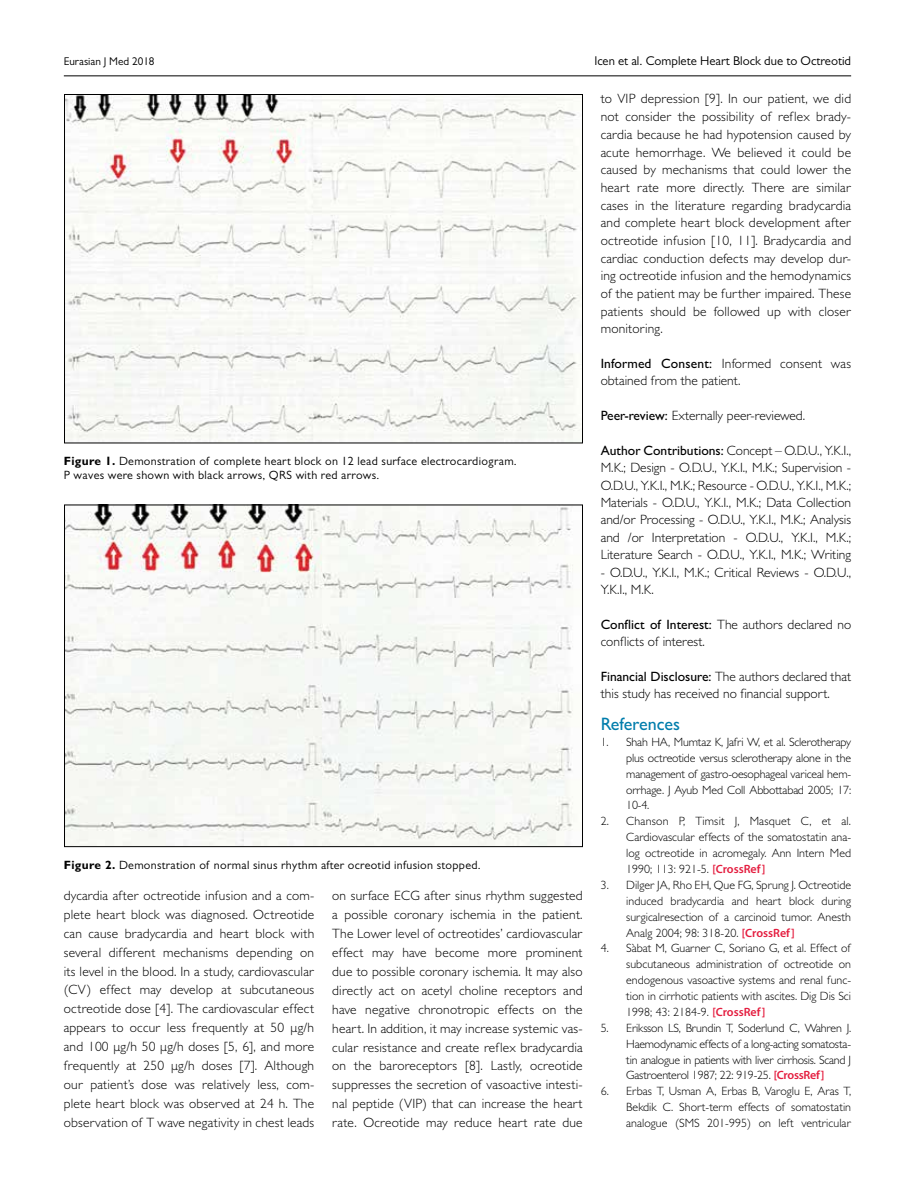
<style>
.page{position:relative;width:915px;height:1191px;background:#fff}
.page>*{position:absolute;margin:0;border:0;box-sizing:border-box;transform-origin:0 0}
.t1{font:500 18px "Gill Sans MT Pro";color:#007dac}
.t2{font:300 13.5px/18.9px "Gill Sans MT Pro";color:#000;text-align:justify}
.t3{font:12.75px "Gill Sans MT Pro";color:#000}
.t4{font:300 12px/15.9px "Gill Sans MT Pro";color:#000;text-align:justify}
.t5{font:12px/13.5px "Gill Sans MT Pro";letter-spacing:.025em;color:#000}
.t6{font:11.25px "Gill Sans MT Pro";color:#000}
.s1{font-weight:700}
.s2{font-weight:500}
.s3{font-family:"Myriad Pro";font-weight:600;color:#e41d3f}
</style>
<div class="page">
<img style="left:66px;top:96px;width:514px;height:345px">
<img style="left:66px;top:507px;width:508px;height:338px">
<hr style="left:64px;top:76px;width:786px;height:1px;background:#000">
<p class="t6" style="left:64px;top:54px;width:92px">Eurasian J Med 2018</p>
<p class="t3" style="left:594px;top:53px;width:258px">Icen et al. Complete Heart Block due to Octreotid</p>
<p class="t5" style="left:64px;top:454px;width:454px"><span class="s1">Figure 1.</span> Demonstration of complete heart block on 12 lead surface electrocardiogram.<br>P waves were shown with black arrows, QRS with red arrows.</p>
<p class="t5" style="left:64px;top:858px;width:418px"><span class="s1">Figure 2.</span> Demonstration of normal sinus rhythm after ocreotid infusion stopped.</p>
<p class="t2" style="left:64px;top:885px;width:252px">dycardia after octreotide infusion and a com&shy;plete heart block was diagnosed. Octreotide can cause bradycardia and heart block with several different mechanisms depending on its level in the blood. In a study, cardiovascular (CV) effect may develop at subcutaneous octreotide dose [4]. The cardiovascular effect appears to occur less frequently at 50 μg/h and 100 μg/h 50 μg/h doses [5, 6], and more frequently at 250 μg/h doses [7]. Although our patient’s dose was relatively less, com&shy;plete heart block was observed at 24 h. The observation of T wave negativity in chest leads</p>
<p class="t2" style="left:332px;top:886px;width:252px">on surface ECG after sinus rhythm suggested a possible coronary ischemia in the patient.<br>The Lower level of octreotides’ cardiovascular effect may have become more prominent due to possible coronary ischemia. It may also directly act on acetyl choline receptors and have negative chronotropic effects on the heart. In addition, it may increase systemic vas&shy;cular resistance and create reflex bradycardia on the baroreceptors [8]. Lastly, ocreotide suppresses the secretion of vasoactive intesti&shy;nal peptide (VIP) that can increase the heart rate. Ocreotide may reduce heart rate due</p>
<p class="t2" style="left:600px;top:90px;width:252px;line-height:17.7px">to VIP depression [9]. In our patient, we did not consider the possibility of reflex brady&shy;cardia because he had hypotension caused by acute hemorrhage. We believed it could be caused by mechanisms that could lower the heart rate more directly. There are similar cases in the literature regarding bradycardia and complete heart block development after octreotide infusion [10, 11]. Bradycardia and cardiac conduction defects may develop dur&shy;ing octreotide infusion and the hemodynamics of the patient may be further impaired. These patients should be followed up with closer monitoring.</p>
<p class="t2" style="left:600px;top:354px;width:252px;line-height:17.4px"><span class="s2">Informed Consent:</span> Informed consent was obtained from the patient.</p>
<p class="t2" style="left:600px;top:406px;width:206px"><span class="s2">Peer-review:</span> Externally peer-reviewed.</p>
<p class="t2" style="left:600px;top:441px;width:252px;line-height:17.4px"><span class="s2">Author Contributions:</span> Concept – O.D.U., Y.K.I., M.K.; Design - O.D.U., Y.K.I., M.K.; Supervision - O.D.U., Y.K.I., M.K.; Resource - O.D.U., Y.K.I., M.K.; Materials - O.D.U., Y.K.I., M.K.; Data Collection and/or Processing - O.D.U., Y.K.I., M.K.; Analysis and /or Interpretation - O.D.U., Y.K.I., M.K.; Literature Search - O.D.U., Y.K.I., M.K.; Writing</p>
<p class="t2" style="left:600px;top:563px;width:252px;line-height:17.4px">- O.D.U., Y.K.I., M.K.; Critical Reviews - O.D.U.,<br>Y.K.I., M.K.</p>
<p class="t2" style="left:600px;top:615px;width:252px;line-height:17.4px"><span class="s2">Conflict of Interest:</span> The authors declared no conflicts of interest.</p>
<p class="t2" style="left:600px;top:667px;width:252px;line-height:17.4px"><span class="s2">Financial Disclosure:</span> The authors declared that this study has received no financial support.</p>
<h1 class="t1" style="left:600px;top:713px;width:81px">References</h1>
<p class="t4" style="left:626px;top:733px;width:226px;text-indent:-26px">1. Shah HA, Mumtaz K, Jafri W, et al. Sclerotherapy plus octreotide versus sclerotherapy alone in the management of gastro-oesophageal variceal hem&shy;orrhage. J Ayub Med Coll Abbottabad 2005; 17:<br>10-4.</p>
<p class="t4" style="left:626px;top:813px;width:226px;text-indent:-26px">2. Chanson P, Timsit J, Masquet C, et al.<br>Cardiovascular effects of the somatostatin ana&shy;log octreotide in acromegaly. Ann Intern Med 1990; 113: 921-5. <span class="s3">[CrossRef]</span></p>
<p class="t4" style="left:626px;top:876px;width:226px;text-indent:-26px">3. Dilger JA, Rho EH, Que FG, Sprung J. Octreotide induced bradycardia and heart block during surgicalresection of a carcinoid tumor. Anesth Analg 2004; 98: 318-20. <span class="s3">[CrossRef]</span></p>
<p class="t4" style="left:626px;top:940px;width:226px;text-indent:-26px">4. Sàbat M, Guarner C, Soriano G, et al. Effect of subcutaneous administration of octreotide on endogenous vasoactive systems and renal func&shy;tion in cirrhotic patients with ascites. Dig Dis Sci 1998; 43: 2184-9. <span class="s3">[CrossRef]</span></p>
<p class="t4" style="left:626px;top:1019px;width:226px;text-indent:-26px">5. Eriksson LS, Brundin T, Soderlund C, Wahren J.<br>Haemodynamic effects of a long-acting somatosta&shy;tin analogue in patients with liver cirrhosis. Scand J Gastroenterol 1987; 22: 919-25. <span class="s3">[CrossRef]</span></p>
<p class="t4" style="left:626px;top:1083px;width:226px;text-indent:-26px">6. Erbas T, Usman A, Erbas B, Varoglu E, Aras T, Bekdik C. Short-term effects of somatostatin analogue (SMS 201-995) on left ventricular</p>
</div>
